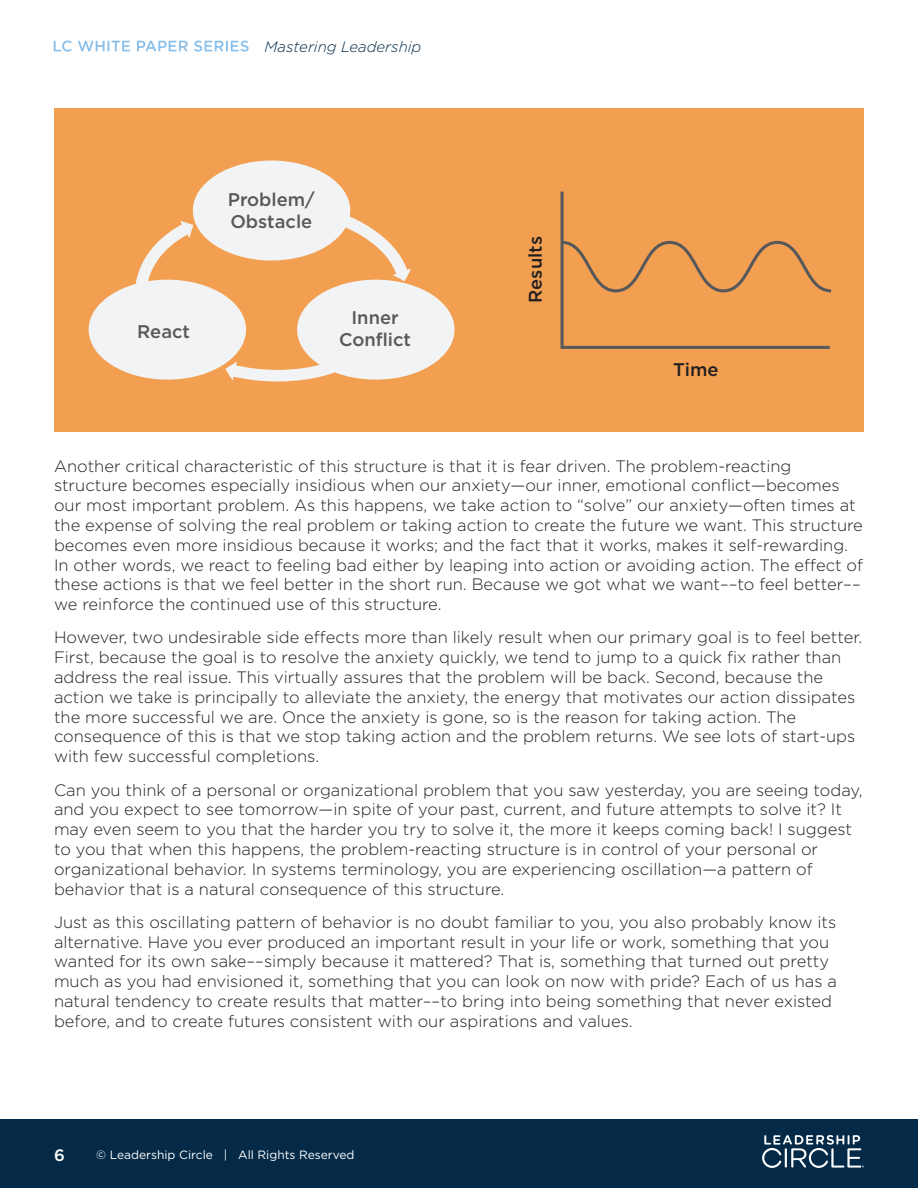
<style>
.page{position:relative;width:918px;height:1188px;background:#fff}
.page>*{position:absolute;margin:0;border:0;box-sizing:border-box;transform-origin:0 0}
.t1{font:500 18.3px/22px "Gotham";color:#57585a}
.t2{font:500 18.3px "Gotham";color:#231f20}
.Paragraph_Style_1{font:300 16.5px/19.8px "Gotham";color:#231f20}
.t3{font:500 16.5px "Gotham";color:#fff}
.t4{font:italic 300 15px "Gotham";color:#042a47}
.t5{font:12px "Gotham";color:#fff}
</style>
<div class="page">
<svg style="left:54px;top:41px;width:18px;height:11px"></svg>
<svg style="left:78px;top:41px;width:52px;height:11px"></svg>
<svg style="left:137px;top:41px;width:51px;height:10px"></svg>
<svg style="left:194px;top:41px;width:55px;height:11px"></svg>
<div style="left:0;top:1119px;width:918px;height:69px;background:#042a47"></div>
<svg style="left:762px;top:1135px;width:102px;height:33px"></svg>
<div style="left:54px;top:108px;width:810px;height:323px;background:#f29f52"></div>
<svg style="left:89px;top:161px;width:366px;height:221px"></svg>
<svg style="left:560px;top:191px;width:270px;height:158px"></svg>
<svg style="left:560px;top:239px;width:272px;height:55px"></svg>
<p class="t4" style="left:265px;top:37px;width:158px">Mastering Leadership</p>
<p class="t1" style="left:137px;top:321px;width:54px">React</p>
<p class="t1" style="left:228px;top:189px;width:89px">Problem/<br>Obstacle</p>
<p class="t1" style="left:339px;top:306px;width:74px;text-align:center">Inner<br>Conflict</p>
<p class="t2" style="left:523px;top:303px;width:68px;rotate:-90deg">Results</p>
<p class="t2" style="left:673px;top:358px;width:47px">Time</p>
<p class="Paragraph_Style_1" style="left:54px;top:455px;width:811px">Another critical characteristic of this structure is that it is fear driven. The problem-reacting structure becomes especially insidious when our anxiety—our inner, emotional conflict—becomes our most important problem. As this happens, we take action to “solve” our anxiety—often times at the expense of solving the real problem or taking action to create the future we want. This structure becomes even more insidious because it works; and the fact that it works, makes it self-rewarding.<br>In other words, we react to feeling bad either by leaping into action or avoiding action. The effect of these actions is that we feel better in the short run. Because we got what we want––to feel better–– we reinforce the continued use of this structure.</p>
<p class="Paragraph_Style_1" style="left:54px;top:627px;width:810px">However, two undesirable side effects more than likely result when our primary goal is to feel better.<br>First, because the goal is to resolve the anxiety quickly, we tend to jump to a quick fix rather than address the real issue. This virtually assures that the problem will be back. Second, because the action we take is principally to alleviate the anxiety, the energy that motivates our action dissipates the more successful we are. Once the anxiety is gone, so is the reason for taking action. The consequence of this is that we stop taking action and the problem returns. We see lots of start-ups with few successful completions.</p>
<p class="Paragraph_Style_1" style="left:54px;top:779px;width:810px">Can you think of a personal or organizational problem that you saw yesterday, you are seeing today, and you expect to see tomorrow—in spite of your past, current, and future attempts to solve it? It may even seem to you that the harder you try to solve it, the more it keeps coming back! I suggest to you that when this happens, the problem-reacting structure is in control of your personal or organizational behavior. In systems terminology, you are experiencing oscillation—a pattern of behavior that is a natural consequence of this structure.</p>
<p class="Paragraph_Style_1" style="left:54px;top:912px;width:785px">Just as this oscillating pattern of behavior is no doubt familiar to you, you also probably know its alternative. Have you ever produced an important result in your life or work, something that you wanted for its own sake––simply because it mattered? That is, something that turned out pretty much as you had envisioned it, something that you can look on now with pride? Each of us has a natural tendency to create results that matter––to bring into being something that never existed before, and to create futures consistent with our aspirations and values.</p>
<p class="t3" style="left:54px;top:1144px;width:12px">6</p>
<p class="t5" style="left:96px;top:1147px;width:260px">© Leadership Circle | All Rights Reserved</p>
</div>
